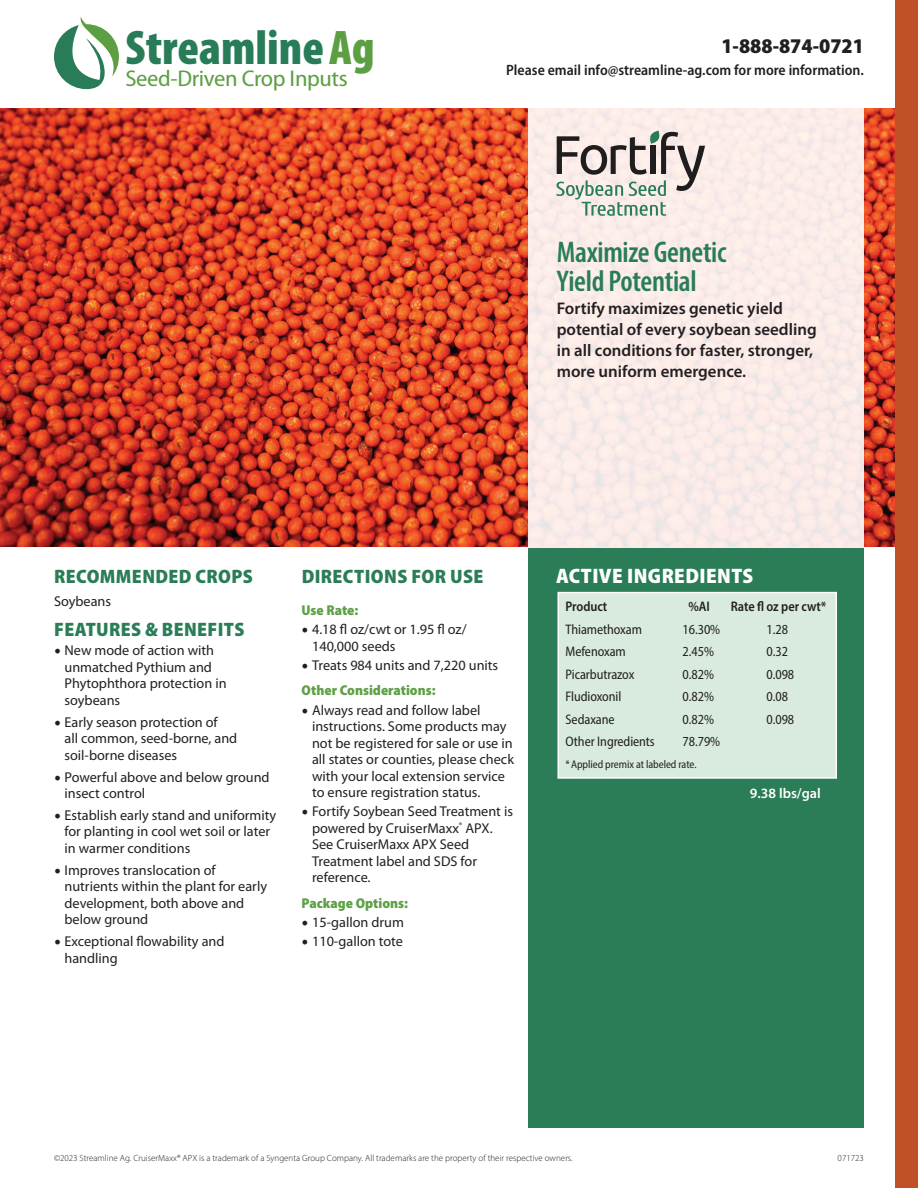
<style>
.page{position:relative;width:918px;height:1188px;background:#fff}
.page>*{position:absolute;margin:0;border:0;box-sizing:border-box;transform-origin:0 0}
.t1{font:900 condensed 48.9px "Myriad Pro";color:#287d58}
.t2{font:600 condensed 30px/28.5px "Myriad Pro";letter-spacing:-.01em;color:#287d58}
.t3{font:semi-condensed 22.8px "Myriad Pro";letter-spacing:-.015em;color:#5c9f43;scale:1.08 1}
.t4{font:900 semi-condensed 21px "Myriad Pro";letter-spacing:.02em;color:#fff}
.t5{font:900 semi-condensed 21px "Myriad Pro";color:#231f20}
.t6{font:900 semi-condensed 19.5px "Myriad Pro";letter-spacing:.02em;color:#2a7d57}
.t7{font:600 16.8px/21px "Myriad Pro";color:#231f20}
.t8{font:600 semi-condensed 15px "Myriad Pro";color:#231f20}
.t9{font:14.25px/16.5px "Myriad Pro";color:#231f20}
.t10{font:900 semi-condensed 14.25px "Myriad Pro";color:#5ea046}
.t11{font:600 14.25px "Myriad Pro";color:#fff}
.t12{font:semi-condensed 13.8px "Myriad Pro";letter-spacing:-.005em;color:#231f20;scale:.96 1}
.t13{font:600 semi-condensed 13.8px "Myriad Pro";letter-spacing:-.005em;color:#231f20;scale:.96 1}
.t14{font:semi-condensed 11.25px "Myriad Pro";letter-spacing:-.005em;color:#231f20;scale:.96 1}
.t15{font:300 9px "Myriad Pro";color:#231f20}
.s1{color:#5c9f43}
.s2{font-family:"Minion Pro";font-size:18px}
.s3{font-weight:900;font-stretch:semi-condensed;color:#5ea046}
</style>
<div class="page">
<img style="left:0;top:108px;width:895px;height:439px">
<div style="left:528px;top:547px;width:336px;height:581px;background:#2a7d57"></div>
<div style="left:528px;top:108px;width:336px;height:439px;background:linear-gradient(to bottom,#fbece9,#f8eae8)"></div>
<svg style="left:54px;top:17px;width:65px;height:72px"></svg>
<div style="left:557px;top:592px;width:280px;height:187px;background:#d8ebde;border:2px solid #fff"></div>
<svg style="left:556px;top:131px;width:149px;height:85px;background:#c5c1bb"></svg>
<div style="left:895px;top:0;width:23px;height:1188px;background:#c05126"></div>
<h1 class="t1" style="left:125px;top:21px;width:251px">Streamline<span class="s1">Ag</span></h1>
<h3 class="t3" style="left:125px;top:66px;width:207px">Seed-Driven Crop Inputs</h3>
<h3 class="t5" style="left:721px;top:32px;width:144px">1-888-874-0721</h3>
<p class="t8" style="left:506px;top:60px;width:359px">Please email info@streamline-ag.com for more information.</p>
<h2 class="t2" style="left:557px;top:238px;width:171px">Maximize Genetic<br>Yield Potential</h2>
<p class="t7" style="left:557px;top:298px;width:261px">Fortify maximizes genetic yield potential of every soybean seedling in all conditions for faster, stronger, more uniform emergence.</p>
<h3 class="t6" style="left:54px;top:563px;width:200px">RECOMMENDED CROPS</h3>
<h3 class="t4" style="left:556px;top:562px;width:199px">ACTIVE INGREDIENTS</h3>
<p class="t9" style="left:54px;top:593px;width:59px">Soybeans</p>
<h3 class="t6" style="left:54px;top:617px;width:192px">FEATURES &amp; BENEFITS</h3>
<p class="t9" style="left:64px;top:642px;width:164px;text-indent:-10px"><span class="s2">•</span> New mode of action with unmatched Pythium and<br>Phytophthora protection in soybeans</p>
<p class="t9" style="left:64px;top:713px;width:174px;text-indent:-10px"><span class="s2">•</span> Early season protection of<br>all common, seed-borne, and soil-borne diseases</p>
<p class="t9" style="left:64px;top:768px;width:207px;text-indent:-10px"><span class="s2">•</span> Powerful above and below ground insect control</p>
<p class="t9" style="left:64px;top:807px;width:213px;text-indent:-10px"><span class="s2">•</span> Establish early stand and uniformity for planting in cool wet soil or later in warmer conditions</p>
<p class="t9" style="left:64px;top:862px;width:204px;text-indent:-10px"><span class="s2">•</span> Improves translocation of nutrients within the plant for early development, both above and below ground</p>
<p class="t9" style="left:64px;top:933px;width:161px;text-indent:-10px"><span class="s2">•</span> Exceptional flowability and handling</p>
<h3 class="t6" style="left:302px;top:563px;width:183px">DIRECTIONS FOR USE</h3>
<p class="t10" style="left:302px;top:601px;width:58px">Use Rate:</p>
<p class="t9" style="left:312px;top:621px;width:156px;text-indent:-10px"><span class="s2">•</span> 4.18 fl oz/cwt or 1.95 fl oz/<br>140,000 seeds</p>
<p class="t9" style="left:302px;top:652px;width:198px;line-height:25.7px"><span class="s2">•</span> Treats 984 units and 7,220 units<br><span class="s3">Other Considerations:</span></p>
<p class="t9" style="left:312px;top:701px;width:203px;text-indent:-10px"><span class="s2">•</span> Always read and follow label instructions. Some products may not be registered for sale or use in all states or counties, please check with your local extension service to ensure registration status.</p>
<p class="t9" style="left:312px;top:803px;width:202px;text-indent:-10px"><span class="s2">•</span> Fortify Soybean Seed Treatment is powered by CruiserMaxx<sup>®</sup> APX.<br>See CruiserMaxx APX Seed<br>Treatment label and SDS for reference.</p>
<p class="t10" style="left:302px;top:894px;width:108px">Package Options:</p>
<p class="t9" style="left:302px;top:914px;width:104px"><span class="s2">•</span> 15-gallon drum</p>
<p class="t9" style="left:302px;top:933px;width:103px"><span class="s2">•</span> 110-gallon tote</p>
<p class="t13" style="left:566px;top:598px;width:45px">Product</p>
<p class="t13" style="left:688px;top:598px;width:24px">%AI</p>
<p class="t13" style="left:731px;top:598px;width:101px">Rate fl oz per cwt*</p>
<p class="t12" style="left:566px;top:621px;width:81px">Thiamethoxam</p>
<p class="t12" style="left:683px;top:621px;width:41px">16.30%</p>
<p class="t12" style="left:767px;top:621px;width:24px">1.28</p>
<p class="t12" style="left:566px;top:643px;width:64px">Mefenoxam</p>
<p class="t12" style="left:683px;top:643px;width:34px">2.45%</p>
<p class="t12" style="left:767px;top:643px;width:24px">0.32</p>
<p class="t12" style="left:566px;top:666px;width:73px">Picarbutrazox</p>
<p class="t12" style="left:683px;top:666px;width:34px">0.82%</p>
<p class="t12" style="left:767px;top:666px;width:30px">0.098</p>
<p class="t12" style="left:566px;top:688px;width:60px">Fludioxonil</p>
<p class="t12" style="left:683px;top:688px;width:34px">0.82%</p>
<p class="t12" style="left:767px;top:688px;width:24px">0.08</p>
<p class="t12" style="left:566px;top:711px;width:53px">Sedaxane</p>
<p class="t12" style="left:683px;top:711px;width:34px">0.82%</p>
<p class="t12" style="left:767px;top:711px;width:30px">0.098</p>
<p class="t12" style="left:566px;top:733px;width:94px">Other Ingredients</p>
<p class="t12" style="left:683px;top:733px;width:41px">78.79%</p>
<p class="t14" style="left:566px;top:757px;width:138px">* Applied premix at labeled rate.</p>
<p class="t11" style="left:750px;top:784px;width:73px">9.38 lbs/gal</p>
<p class="t15" style="left:54px;top:1153px;width:520px">©2023 Streamline Ag. CruiserMaxx® APX is a trademark of a Syngenta Group Company. All trademarks are the property of their respective owners.</p>
<p class="t15" style="left:838px;top:1153px;width:28px">071723</p>
</div>
